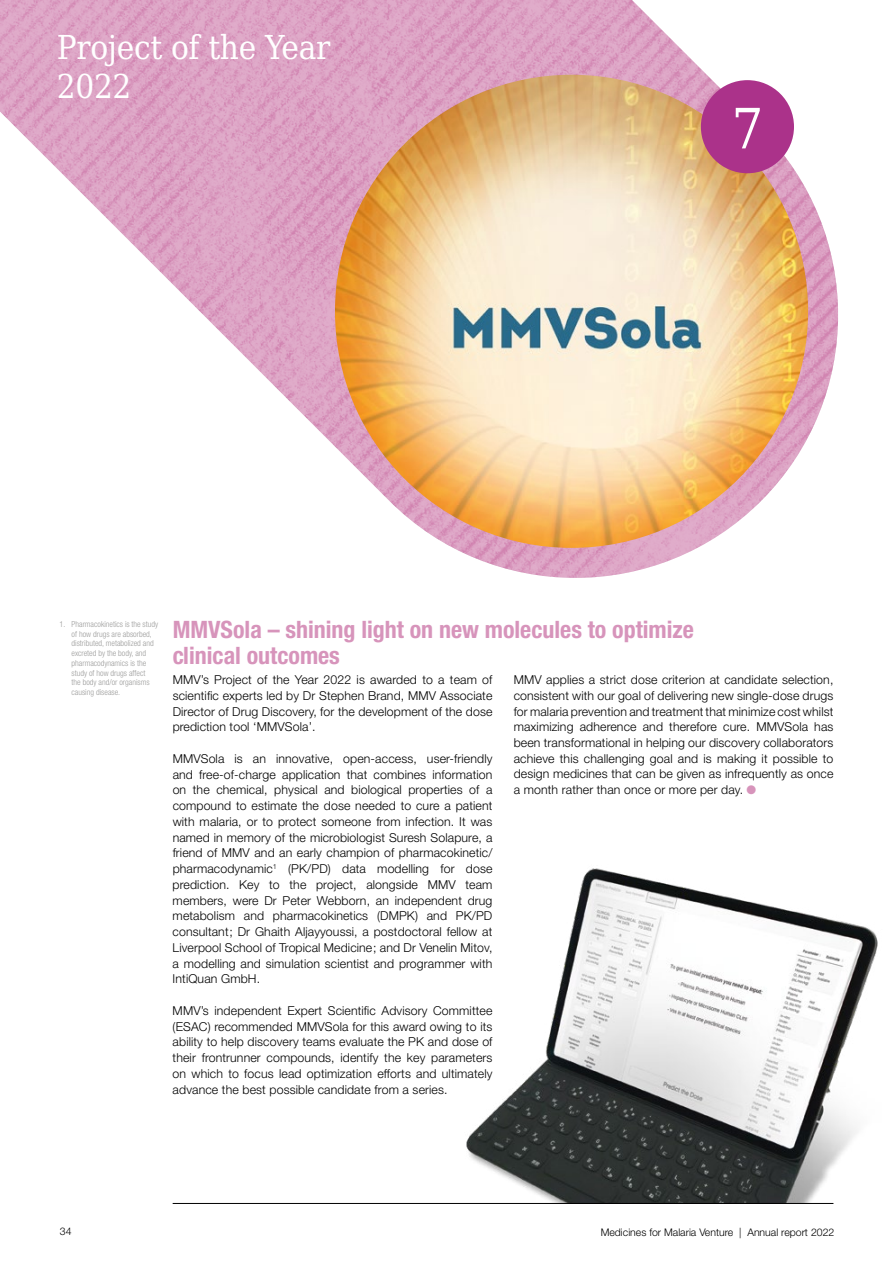
<style>
.page{position:relative;width:893px;height:1263px;background:#fff}
.page>*{position:absolute;margin:0;border:0;box-sizing:border-box;transform-origin:0 0}
.t1{font:55.65px "DejaVu Serif Condensed";color:#fff}
.t2{font:33px/39px "DejaVu Serif Condensed";letter-spacing:-.01em;color:#fff}
.t3{font:700 condensed 24px/25.5px "Helvetica Neue LT Std";color:#d794bb}
.t4{font:300 12.3px/15.8px "Helvetica Neue LT Std";letter-spacing:.01em;color:#000;text-align:justify}
.t5{font:300 10.5px "Helvetica Neue LT Std";color:#000}
.t6{font:300 condensed 8.25px/9.8px "Helvetica Neue LT Std";color:#9d9d9c}
.s1{color:#d794bb}
</style>
<div class="page">
<img style="left:0;top:0;width:838px;height:578px">
<img style="left:335px;top:75px;width:473px;height:473px;border-radius:237px">
<div style="left:701px;top:80px;width:93px;height:93px;background:#ab328a;border-radius:50%"></div>
<img style="left:466px;top:868px;width:412px;height:335px">
<hr style="left:173px;top:1203px;width:660px;height:1px;background:#000">
<h2 class="t2" style="left:57px;top:25px;width:275px">Project of the Year<br>2022</h2>
<h1 class="t1" style="left:731px;top:79px;width:33px">7</h1>
<p class="t6" style="left:72px;top:619px;width:88px;text-indent:-12px">1. Pharmacokinetics is the study of how drugs are absorbed, distributed, metabolized and excreted by the body, and pharmacodynamics is the study of how drugs affect<br>the body and/or organisms causing disease.</p>
<h3 class="t3" style="left:173px;top:617px;width:523px">MMVSola – shining light on new molecules to optimize clinical outcomes</h3>
<p class="t4" style="left:173px;top:671px;width:321px">MMV’s Project of the Year 2022 is awarded to a team of scientific experts led by Dr Stephen Brand, MMV Associate Director of Drug Discovery, for the development of the dose prediction tool ‘MMVSola’.</p>
<p class="t4" style="left:173px;top:750px;width:321px">MMVSola is an innovative, open-access, user-friendly and free-of-charge application that combines information on the chemical, physical and biological properties of a compound to estimate the dose needed to cure a patient with malaria, or to protect someone from infection. It was named in memory of the microbiologist Suresh Solapure, a friend of MMV and an early champion of pharmacokinetic/ pharmacodynamic<sup>1</sup> (PK/PD) data modelling for dose prediction. Key to the project, alongside MMV team members, were Dr Peter Webborn, an independent drug metabolism and pharmacokinetics (DMPK) and PK/PD consultant; Dr Ghaith Aljayyoussi, a postdoctoral fellow at Liverpool School of Tropical Medicine; and Dr Venelin Mitov, a modelling and simulation scientist and programmer with IntiQuan GmbH.</p>
<p class="t4" style="left:173px;top:1002px;width:321px">MMV’s independent Expert Scientific Advisory Committee (ESAC) recommended MMVSola for this award owing to its ability to help discovery teams evaluate the PK and dose of their frontrunner compounds, identify the key parameters on which to focus lead optimization efforts and ultimately advance the best possible candidate from a series.</p>
<p class="t4" style="left:514px;top:671px;width:321px">MMV applies a strict dose criterion at candidate selection, consistent with our goal of delivering new single-dose drugs for malaria prevention and treatment that minimize cost whilst maximizing adherence and therefore cure. MMVSola has been transformational in helping our discovery collaborators achieve this challenging goal and is making it possible to design medicines that can be given as infrequently as once a month rather than once or more per day. <span class="s1">●</span></p>
<p class="t5" style="left:60px;top:1225px;width:13px">34</p>
<p class="t5" style="left:601px;top:1226px;width:235px">Medicines for Malaria Venture | Annual report 2022</p>
</div>
